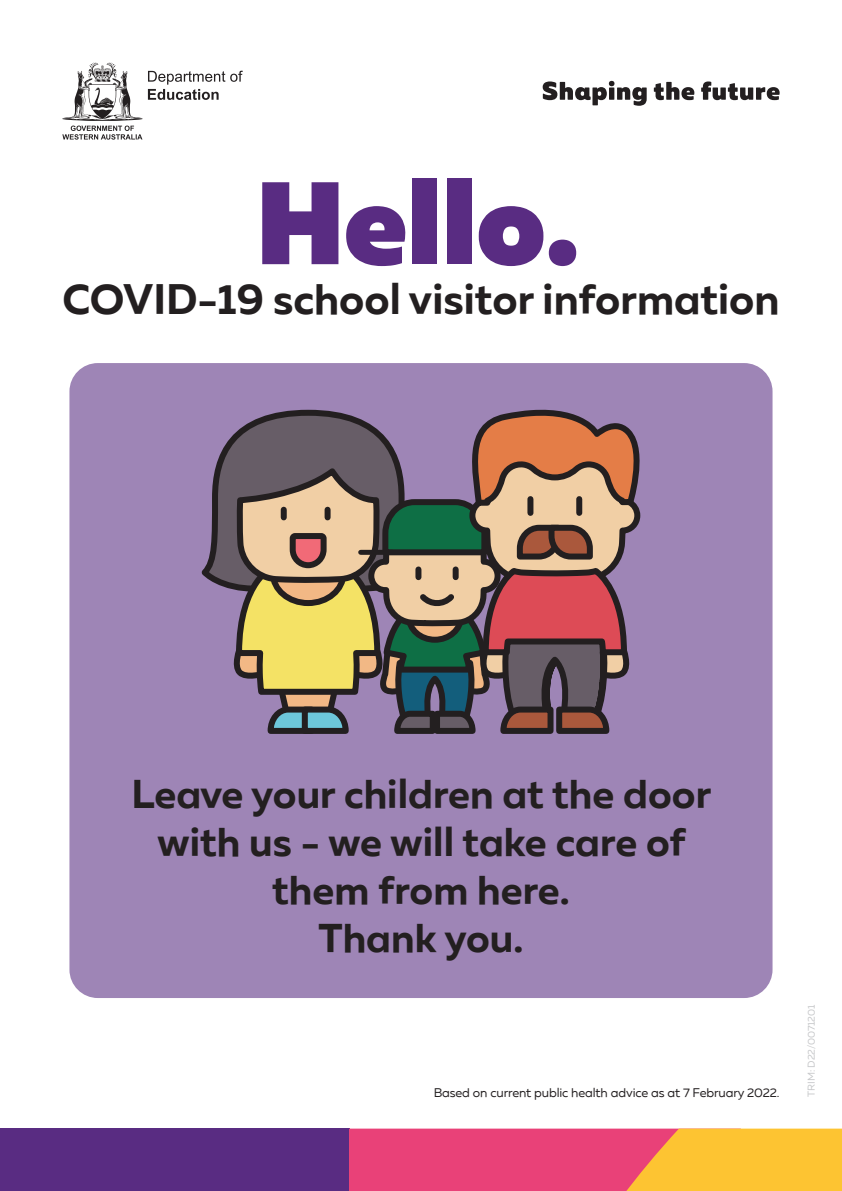
<style>
.page{position:relative;width:842px;height:1191px;background:#fff}
.page>*{position:absolute;margin:0;border:0;box-sizing:border-box;transform-origin:0 0}
.t1{font:900 117px "Muller DOE";color:#592c82}
.Subtitle{font:700 42.5px "Muller DOE";color:#231f20}
.Items{font:700 40px/48px "Muller DOE";color:#231f20;text-align:center}
.Body_Copy{font:12.5px "Muller DOE";letter-spacing:-.01em;color:#231f20}
.Body_Copy-2{font:10px "Muller DOE";letter-spacing:-.01em;color:#c7c8ca}
</style>
<div class="page">
<div style="left:69px;top:363px;width:703px;height:635px;background:#9e85b6;border-radius:28px"></div>
<svg style="left:201px;top:409px;width:440px;height:325px"></svg>
<div style="left:527px;top:499px;width:6px;height:14px;background:#231f20"></div>
<div style="left:576px;top:499px;width:6px;height:14px;background:#231f20"></div>
<div style="left:0;top:1128px;width:349px;height:63px;background:#592c82"></div>
<svg style="left:349px;top:1128px;width:493px;height:63px;background:#f0745e"></svg>
<svg style="left:62px;top:62px;width:181px;height:78px"></svg>
<svg style="left:543px;top:81px;width:237px;height:25px"></svg>
<p class="t1" style="left:256px;top:149px;width:325px">Hello.</p>
<p class="Subtitle" style="left:62px;top:272px;width:719px">COVID-19 school visitor information</p>
<p class="Items" style="left:131px;top:769px;width:581px">Leave your children at the door with us - we will take care of them from here.<br>Thank you.</p>
<p class="Body_Copy" style="left:434px;top:1084px;width:347px">Based on current public health advice as at 7 February 2022.</p>
<p class="Body_Copy-2" style="left:805px;top:1096px;width:93px;rotate:-90deg">TRIM: D22/0071201</p>
</div>
